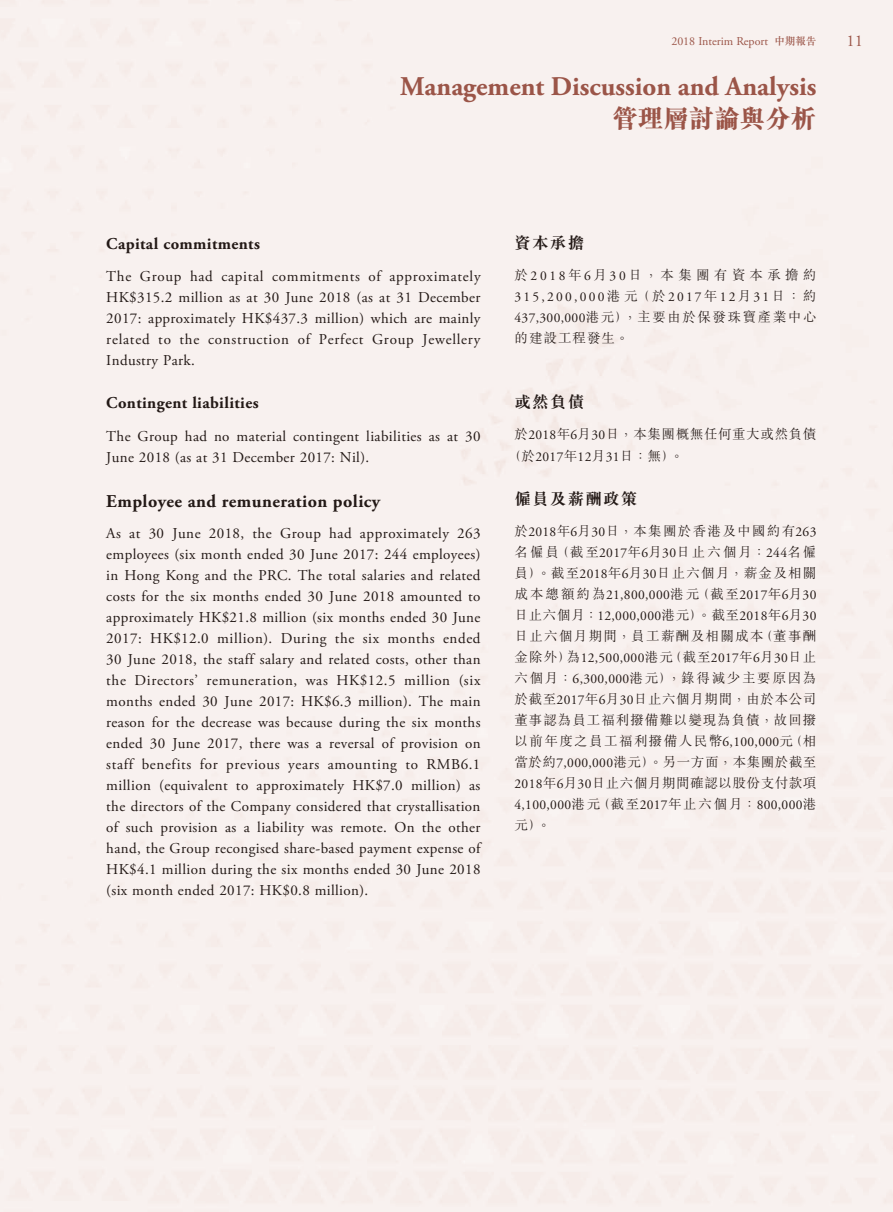
<style>
.page{position:relative;width:893px;height:1212px;background:#fff}
.page>*{position:absolute;margin:0;border:0;box-sizing:border-box;transform-origin:0 0}
.t1{font:700 27px "Adobe Garamond Pro";color:#9b5548}
.t2{font:800 25.5px "M Sung HK";color:#9b5548}
.t3{font:700 18px "Adobe Garamond Pro";letter-spacing:.025em;color:#231916}
.t4{font:700 16.5px "Adobe Garamond Pro";letter-spacing:.025em;color:#231916}
.t5{font:700 16.5px "M Sung HK";letter-spacing:.075em;color:#231916}
.t6{font:16.5px "Adobe Garamond Pro";color:#9b5548}
.t7{font:15px/21px "Adobe Garamond Pro";letter-spacing:.025em;color:#231916;text-align:justify}
.t8{font:300 13.5px/21px "M Sung HK";letter-spacing:.1em;color:#231916;text-align:justify}
.t9{font:13.5px/21px "Adobe Garamond Pro";letter-spacing:.025em;color:#231916}
.t10{font:300 13.5px/21px "M Sung HK";letter-spacing:.045em;color:#231916}
.t11{font:13.5px "Adobe Garamond Pro";letter-spacing:.165em;color:#231916}
.t12{font:300 13.5px "M Sung HK";letter-spacing:.32em;color:#231916}
.t13{font:12px "Adobe Garamond Pro";letter-spacing:-.005em;color:#9b5548}
.s1{font-family:"M Sung HK";font-weight:500;font-size:10.5px}
.s2{font-family:"Adobe Garamond Pro";font-weight:400}
.s3{font-family:"M Sung HK";font-weight:300}
</style>
<div class="page">
<p class="t13" style="left:671px;top:34px;width:147px">2018 Interim Report <span class="s1">中期報告</span></p>
<p class="t6" style="left:846px;top:30px;width:18px">11</p>
<h1 class="t1" style="left:400px;top:70px;width:418px">Management Discussion and Analysis</h1>
<h2 class="t2" style="left:612px;top:101px;width:205px">管理層討論與分析</h2>
<p class="t4" style="left:106px;top:234px;width:155px">Capital commitments</p>
<p class="t7" style="left:106px;top:266px;width:376px">The Group had capital commitments of approximately HK$315.2 million as at 30 June 2018 (as at 31 December 2017: approximately HK$437.3 million) which are mainly related to the construction of Perfect Group Jewellery Industry Park.</p>
<p class="t4" style="left:106px;top:394px;width:154px">Contingent liabilities</p>
<p class="t7" style="left:106px;top:426px;width:376px">The Group had no material contingent liabilities as at 30<br>June 2018 (as at 31 December 2017: Nil).</p>
<p class="t3" style="left:106px;top:490px;width:275px">Employee and remuneration policy</p>
<p class="t7" style="left:106px;top:523px;width:376px">As at 30 June 2018, the Group had approximately 263 employees (six month ended 30 June 2017: 244 employees) in Hong Kong and the PRC. The total salaries and related costs for the six months ended 30 June 2018 amounted to approximately HK$21.8 million (six months ended 30 June 2017: HK$12.0 million). During the six months ended 30 June 2018, the staff salary and related costs, other than the Directors’ remuneration, was HK$12.5 million (six months ended 30 June 2017: HK$6.3 million). The main reason for the decrease was because during the six months ended 30 June 2017, there was a reversal of provision on staff benefits for previous years amounting to RMB6.1 million (equivalent to approximately HK$7.0 million) as the directors of the Company considered that crystallisation of such provision as a liability was remote. On the other hand, the Group recongised share-based payment expense of HK$4.1 million during the six months ended 30 June 2018 (six month ended 2017: HK$0.8 million).</p>
<p class="t5" style="left:514px;top:231px;width:71px">資本承擔</p>
<p class="t12" style="left:514px;top:265px;width:303px">於<span class="s2">2018</span>年<span class="s2">6</span>月<span class="s2">30</span>日，本集團有資本承擔約</p>
<p class="t11" style="left:514px;top:288px;width:303px">315,200,000<span class="s3">港元（於</span>2017<span class="s3">年</span>12<span class="s3">月</span>31<span class="s3">日：約</span></p>
<p class="t8" style="left:515px;top:306px;width:303px"><span class="s2">437,300,000</span>港元），主要由於保發珠寶產業中心的建設工程發生。</p>
<p class="t5" style="left:514px;top:391px;width:71px">或然負債</p>
<p class="t10" style="left:508px;top:423px;width:310px;text-indent:7px">於<span class="s2">2018</span>年<span class="s2">6</span>月<span class="s2">30</span>日，本集團概無任何重大或然負債（於<span class="s2">2017</span>年<span class="s2">12</span>月<span class="s2">31</span>日：無）。</p>
<p class="t5" style="left:514px;top:488px;width:124px">僱員及薪酬政策</p>
<p class="t8" style="left:514px;top:520px;width:303px">於<span class="s2">2018</span>年<span class="s2">6</span>月<span class="s2">30</span>日，本集團於香港及中國約有<span class="s2">263</span>名僱員（截至<span class="s2">2017</span>年<span class="s2">6</span>月<span class="s2">30</span>日止六個月：<span class="s2">244</span>名僱員）。截至<span class="s2">2018</span>年<span class="s2">6</span>月<span class="s2">30</span>日止六個月，薪金及相關</p>
<p class="t9" style="left:514px;top:585px;width:303px"><span class="s3">成本總額約為</span>21,800,000<span class="s3">港元（截至</span>2017<span class="s3">年</span>6<span class="s3">月</span>30<span class="s3">日止六個月：</span>12,000,000<span class="s3">港元）。截至</span>2018<span class="s3">年</span>6<span class="s3">月</span>30</p>
<p class="t8" style="left:514px;top:625px;width:303px">日止六個月期間，員工薪酬及相關成本（董事酬</p>
<p class="t9" style="left:514px;top:648px;width:303px"><span class="s3">金除外）為</span>12,500,000<span class="s3">港元（截至</span>2017<span class="s3">年</span>6<span class="s3">月</span>30<span class="s3">日止</span></p>
<p class="t8" style="left:514px;top:667px;width:303px">六個月：<span class="s2">6,300,000</span>港元），錄得減少主要原因為於截至<span class="s2">2017</span>年<span class="s2">6</span>月<span class="s2">30</span>日止六個月期間，由於本公司董事認為員工福利撥備難以變現為負債，故回撥以前年度之員工福利撥備人民幣<span class="s2">6,100,000</span>元（相當於約<span class="s2">7,000,000</span>港元）。另一方面，本集團於截至<span class="s2">2018</span>年<span class="s2">6</span>月<span class="s2">30</span>日止六個月期間確認以股份支付款項</p>
<p class="t9" style="left:514px;top:795px;width:303px">4,100,000<span class="s3">港元（截至</span>2017<span class="s3">年止六個月：</span>800,000<span class="s3">港</span></p>
<p class="t8" style="left:514px;top:814px;width:38px">元）。</p>
</div>
